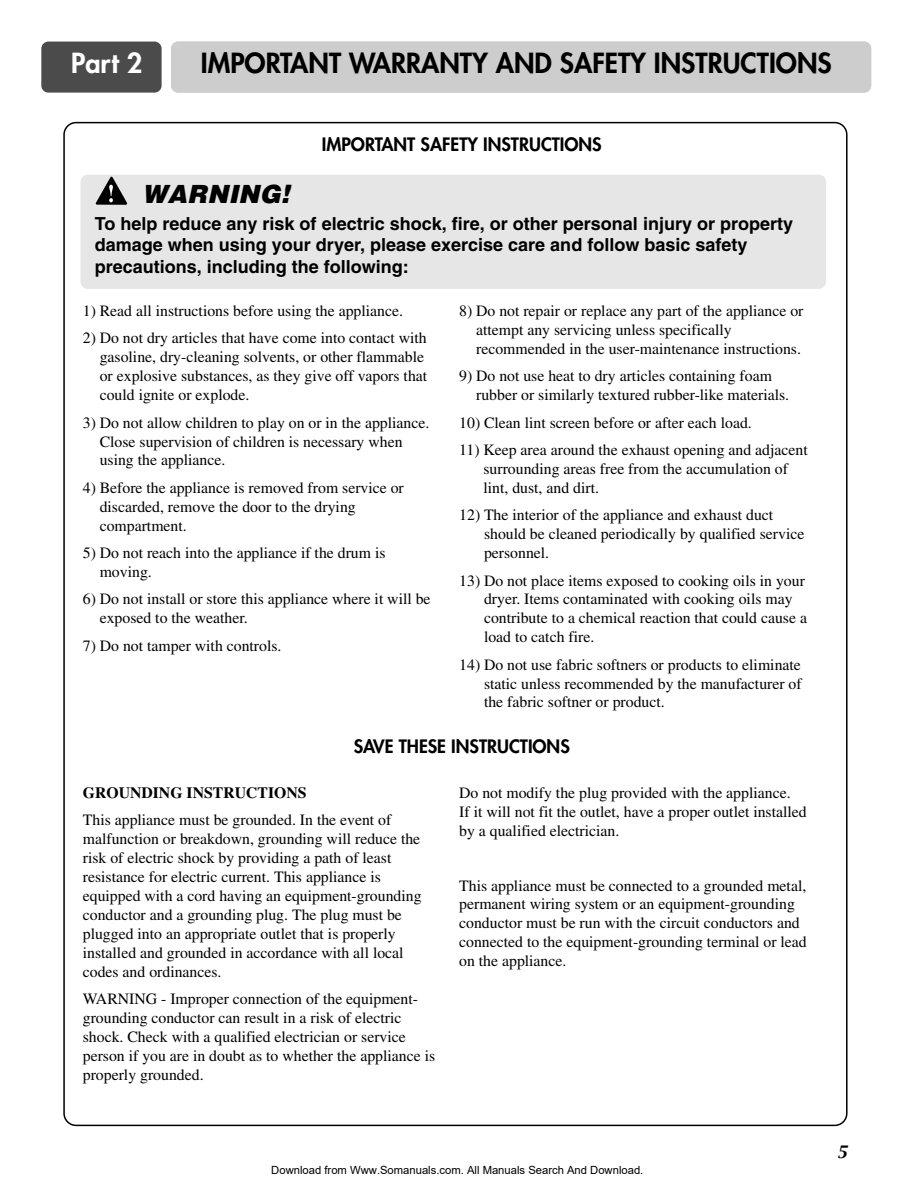
<style>
.page{position:relative;width:915px;height:1191px;background:#fff}
.page>*{position:absolute;margin:0;border:0;box-sizing:border-box;transform-origin:0 0}
.t1{font:800 27px "Futura";color:#000}
.t2{font:800 27px "Futura";color:#fff}
.t3{font:italic 900 25.5px "Helvetica";color:#000}
.t4{font:700 18px/21.6px "Helvetica";color:#000}
.t5{font:800 18px "Futura";color:#000}
.t6{font:15.75px/18.9px "Times";color:#000}
.t7{font:700 15.75px "Times";color:#000}
.t8{font:italic 15px "Capitals";color:#000}
.t9{font:11.25px "Arial";color:#000}
</style>
<div class="page">
<div style="left:41px;top:42px;width:120px;height:51px;background:#4b4b4b;border-radius:7px"></div>
<div style="left:171px;top:42px;width:699px;height:51px;background:#cdcdcd;border-radius:7px"></div>
<div style="left:80px;top:175px;width:745px;height:114px;background:#e6e6e6;border-radius:7px"></div>
<svg style="left:95px;top:176px;width:32px;height:29px"></svg>
<h1 class="t2" style="left:71px;top:51px;width:73px">Part 2</h1>
<h1 class="t1" style="left:201px;top:51px;width:632px">IMPORTANT WARRANTY AND SAFETY INSTRUCTIONS</h1>
<p class="t5" style="left:322px;top:136px;width:281px">IMPORTANT SAFETY INSTRUCTIONS</p>
<h2 class="t3" style="left:142px;top:185px;width:154px">WARNING!</h2>
<p class="t4" style="left:95px;top:214px;width:699px">To help reduce any risk of electric shock, fire, or other personal injury or property damage when using your dryer, please exercise care and follow basic safety precautions, including the following:</p>
<p class="t6" style="left:83px;top:303px;width:321px">1) Read all instructions before using the appliance.</p>
<p class="t6" style="left:100px;top:330px;width:329px;text-indent:-17px">2) Do not dry articles that have come into contact with gasoline, dry-cleaning solvents, or other flammable or explosive substances, as they give off vapors that could ignite or explode.</p>
<p class="t6" style="left:100px;top:414px;width:331px;text-indent:-17px">3) Do not allow children to play on or in the appliance.<br>Close supervision of children is necessary when using the appliance.</p>
<p class="t6" style="left:100px;top:479px;width:305px;text-indent:-17px">4) Before the appliance is removed from service or discarded, remove the door to the drying compartment.</p>
<p class="t6" style="left:100px;top:545px;width:287px;text-indent:-17px">5) Do not reach into the appliance if the drum is moving.</p>
<p class="t6" style="left:100px;top:591px;width:332px;text-indent:-17px">6) Do not install or store this appliance where it will be exposed to the weather.</p>
<p class="t6" style="left:83px;top:637px;width:200px">7) Do not tamper with controls.</p>
<p class="t6" style="left:476px;top:303px;width:329px;text-indent:-17px">8) Do not repair or replace any part of the appliance or attempt any servicing unless specifically recommended in the user-maintenance instructions.</p>
<p class="t6" style="left:476px;top:368px;width:314px;text-indent:-17px">9) Do not use heat to dry articles containing foam rubber or similarly textured rubber-like materials.</p>
<p class="t6" style="left:459px;top:414px;width:294px">10) Clean lint screen before or after each load.</p>
<p class="t6" style="left:483px;top:442px;width:326px;text-indent:-24px">11) Keep area around the exhaust opening and adjacent surrounding areas free from the accumulation of lint, dust, and dirt.</p>
<p class="t6" style="left:484px;top:507px;width:322px;text-indent:-25px">12) The interior of the appliance and exhaust duct should be cleaned periodically by qualified service personnel.</p>
<p class="t6" style="left:484px;top:572px;width:324px;text-indent:-25px">13) Do not place items exposed to cooking oils in your dryer. Items contaminated with cooking oils may contribute to a chemical reaction that could cause a load to catch fire.</p>
<p class="t6" style="left:484px;top:656px;width:319px;text-align:justify;text-indent:-25px">14) Do not use fabric softners or products to eliminate static unless recommended by the manufacturer of the fabric softner or product.</p>
<p class="t5" style="left:353px;top:738px;width:217px">SAVE THESE INSTRUCTIONS</p>
<p class="t7" style="left:83px;top:787px;width:225px">GROUNDING INSTRUCTIONS</p>
<p class="t6" style="left:83px;top:812px;width:340px">This appliance must be grounded. In the event of malfunction or breakdown, grounding will reduce the risk of electric shock by providing a path of least resistance for electric current. This appliance is equipped with a cord having an equipment-grounding conductor and a grounding plug. The plug must be plugged into an appropriate outlet that is properly installed and grounded in accordance with all local codes and ordinances.</p>
<p class="t6" style="left:83px;top:990px;width:354px">WARNING - Improper connection of the equipment&shy;grounding conductor can result in a risk of electric shock. Check with a qualified electrician or service person if you are in doubt as to whether the appliance is properly grounded.</p>
<p class="t6" style="left:459px;top:784px;width:349px">Do not modify the plug provided with the appliance.<br>If it will not fit the outlet, have a proper outlet installed by a qualified electrician.</p>
<p class="t6" style="left:459px;top:877px;width:349px">This appliance must be connected to a grounded metal, permanent wiring system or an equipment-grounding conductor must be run with the circuit conductors and connected to the equipment-grounding terminal or lead on the appliance.</p>
<p class="t9" style="left:271px;top:1163px;width:373px">Download from Www.Somanuals.com. All Manuals Search And Download.</p>
<p class="t8" style="left:836px;top:1144px;width:14px">5</p>
</div>
